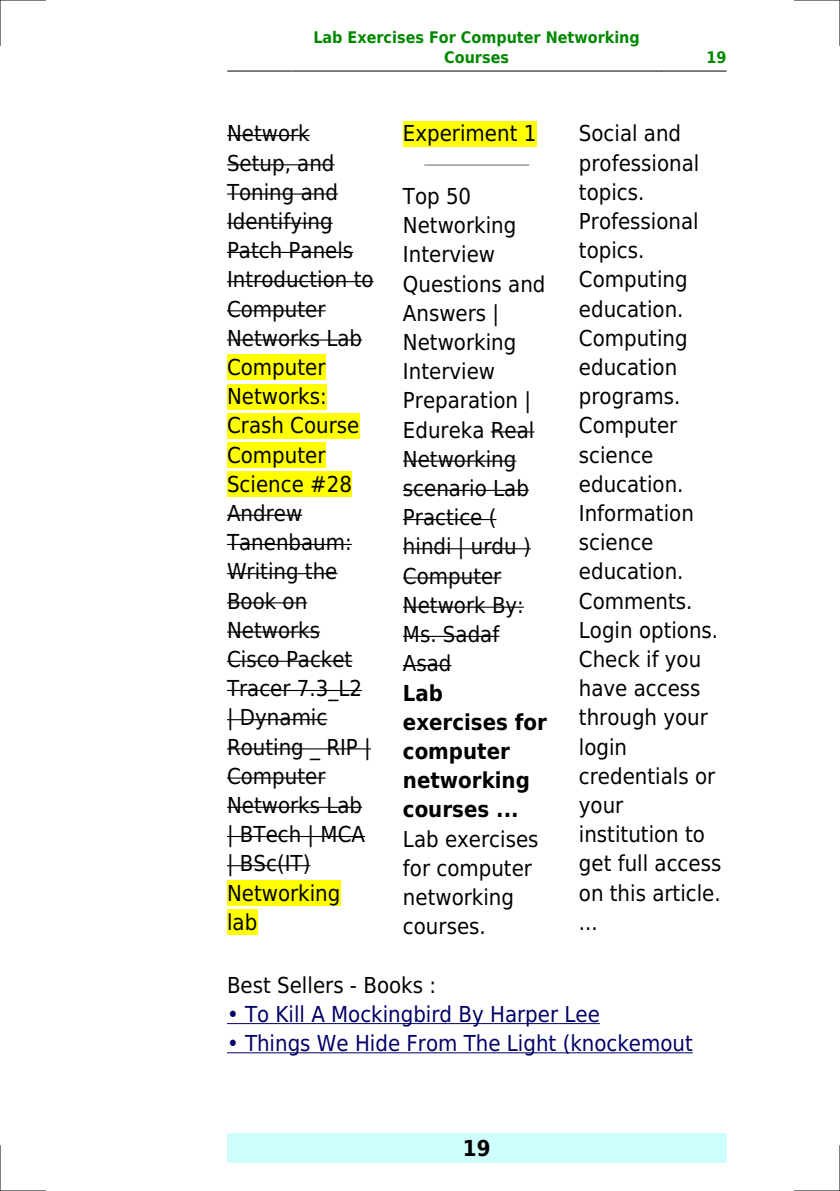
<style>
.page{position:relative;width:840px;height:1191px;background:#fff}
.page>*{position:absolute;margin:0;border:0;box-sizing:border-box;transform-origin:0 0}
.t1{font:22px/29.2px "DejaVu Sans Condensed";color:#000}
.t2{font:22px/29.2px "DejaVu Sans Condensed";color:#006}
.t3{font:700 22px/29.2px "DejaVu Sans Condensed";color:#000}
.t4{font:700 16px/19.2px "DejaVu Sans Condensed";color:#080;text-align:center}
</style>
<div class="page">
<hr style="left:227px;top:71px;width:64px;height:1px;background:#000">
<hr style="left:292px;top:71px;width:368px;height:1px;background:#000">
<hr style="left:661px;top:71px;width:64px;height:1px;background:#000">
<div style="left:227px;top:1133px;width:499px;height:29px;background:#cffffc"></div>
<hr style="left:227px;top:135px;width:82px;height:1px;background:#000">
<hr style="left:227px;top:164px;width:107px;height:1px;background:#000">
<hr style="left:227px;top:193px;width:111px;height:2px;background:#000">
<hr style="left:227px;top:223px;width:105px;height:1px;background:#000">
<hr style="left:227px;top:252px;width:126px;height:1px;background:#000">
<hr style="left:227px;top:281px;width:146px;height:1px;background:#000">
<hr style="left:227px;top:310px;width:98px;height:1px;background:#000">
<hr style="left:227px;top:339px;width:135px;height:1px;background:#000">
<div style="left:227px;top:354px;width:98px;height:26px;background:#ff0"></div>
<div style="left:227px;top:384px;width:99px;height:25px;background:#ff0"></div>
<div style="left:227px;top:413px;width:132px;height:25px;background:#ff0"></div>
<div style="left:227px;top:442px;width:98px;height:26px;background:#ff0"></div>
<div style="left:227px;top:471px;width:125px;height:26px;background:#ff0"></div>
<hr style="left:227px;top:515px;width:75px;height:1px;background:#000">
<hr style="left:227px;top:544px;width:124px;height:1px;background:#000">
<hr style="left:227px;top:573px;width:110px;height:1px;background:#000">
<hr style="left:227px;top:602px;width:80px;height:1px;background:#000">
<hr style="left:227px;top:631px;width:93px;height:1px;background:#000">
<hr style="left:227px;top:660px;width:125px;height:2px;background:#000">
<hr style="left:227px;top:690px;width:135px;height:1px;background:#000">
<hr style="left:227px;top:719px;width:100px;height:1px;background:#000">
<hr style="left:227px;top:748px;width:143px;height:1px;background:#000">
<hr style="left:227px;top:777px;width:98px;height:1px;background:#000">
<hr style="left:227px;top:806px;width:135px;height:2px;background:#000">
<hr style="left:227px;top:836px;width:138px;height:1px;background:#000">
<hr style="left:227px;top:865px;width:83px;height:1px;background:#000">
<div style="left:227px;top:880px;width:113px;height:25px;background:#ff0"></div>
<div style="left:227px;top:909px;width:30px;height:26px;background:#ff0"></div>
<div style="left:403px;top:121px;width:133px;height:25px;background:#ff0"></div>
<hr style="left:425px;top:164px;width:103px;height:2px;background:#999">
<hr style="left:490px;top:431px;width:44px;height:1px;background:#000">
<hr style="left:403px;top:460px;width:113px;height:2px;background:#000">
<hr style="left:403px;top:490px;width:125px;height:1px;background:#000">
<hr style="left:403px;top:519px;width:93px;height:1px;background:#000">
<hr style="left:403px;top:548px;width:127px;height:1px;background:#000">
<hr style="left:403px;top:577px;width:98px;height:1px;background:#000">
<hr style="left:403px;top:606px;width:120px;height:2px;background:#000">
<hr style="left:403px;top:636px;width:96px;height:1px;background:#000">
<hr style="left:403px;top:665px;width:48px;height:1px;background:#000">
<hr style="left:227px;top:1023px;width:372px;height:1px;background:#006">
<hr style="left:227px;top:1052px;width:465px;height:1px;background:#006">
<hr style="left:0;top:0;width:45px;height:1px;background:#000">
<hr style="left:794px;top:0;width:45px;height:1px;background:#000">
<hr style="left:0;top:1190px;width:45px;height:1px;background:#000">
<hr style="left:794px;top:1190px;width:45px;height:1px;background:#000">
<hr style="left:0;top:0;width:1px;height:45px;background:#000">
<hr style="left:0;top:1145px;width:1px;height:46px;background:#000">
<hr style="left:839px;top:0;width:1px;height:45px;background:#000">
<hr style="left:839px;top:1145px;width:1px;height:46px;background:#000">
<p class="t4" style="left:313px;top:28px;width:328px">Lab Exercises For Computer Networking<br>Courses</p>
<p class="t4" style="left:706px;top:48px;width:22px">19</p>
<p class="t1" style="left:227px;top:119px;width:148px">Network<br>Setup, and<br>Toning and<br>Identifying<br>Patch Panels<br>Introduction to<br>Computer<br>Networks Lab<br>Computer<br>Networks:<br>Crash Course<br>Computer<br>Science #28<br>Andrew<br>Tanenbaum:<br>Writing the<br>Book on<br>Networks<br>Cisco Packet<br>Tracer 7.3_L2 | Dynamic<br>Routing _ RIP |<br>Computer<br>Networks Lab | BTech | MCA | BSc(IT)<br>Networking lab</p>
<p class="t1" style="left:403px;top:119px;width:135px">Experiment 1</p>
<p class="t1" style="left:403px;top:182px;width:144px">Top 50<br>Networking<br>Interview<br>Questions and<br>Answers |<br>Networking<br>Interview<br>Preparation |<br>Edureka Real<br>Networking scenario Lab<br>Practice ( hindi | urdu )<br>Computer<br>Network By:<br>Ms. Sadaf<br>Asad</p>
<p class="t3" style="left:403px;top:678px;width:145px">Lab exercises for computer networking courses ...</p>
<p class="t1" style="left:403px;top:824px;width:137px">Lab exercises for computer networking courses.</p>
<p class="t1" style="left:578px;top:119px;width:144px">Social and professional topics.<br>Professional topics.<br>Computing education.<br>Computing education programs.<br>Computer science education.<br>Information science education.<br>Comments.<br>Login options.<br>Check if you have access through your login credentials or your institution to get full access on this article. ...</p>
<p class="t1" style="left:227px;top:970px;width:210px">Best Sellers - Books :</p>
<p class="t2" style="left:245px;top:999px;width:449px">To Kill A Mockingbird By Harper Lee<br>Things We Hide From The Light (knockemout</p>
<p class="t3" style="left:462px;top:1133px;width:29px">19</p>
</div>
